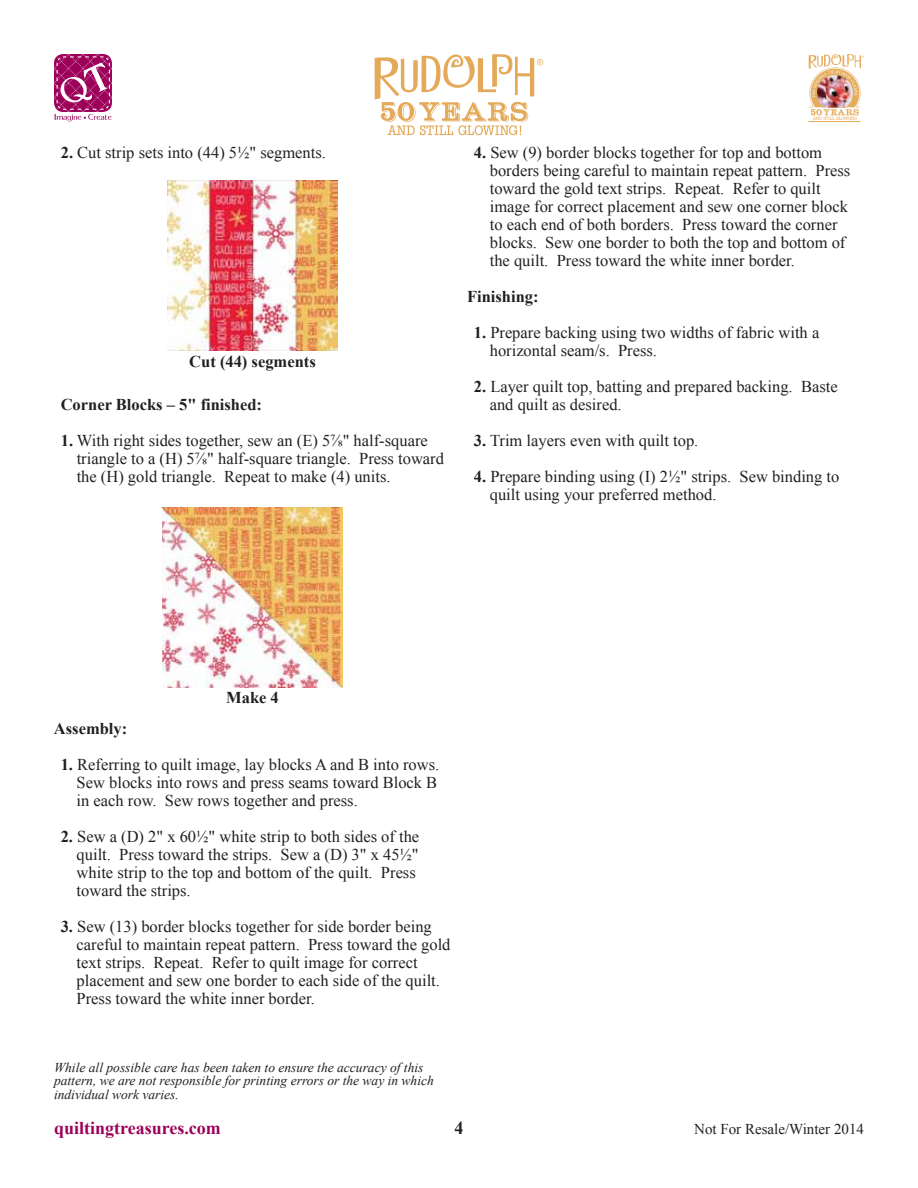
<style>
.page{position:relative;width:918px;height:1188px;background:#fff}
.page>*{position:absolute;margin:0;border:0;box-sizing:border-box;transform-origin:0 0}
.t1{font:700 18px "Times New Roman";color:#9c0059}
.t2{font:700 18px "Times New Roman";color:#231f20}
.t3{font:16.5px/18px "Times New Roman";color:#231f20}
.t4{font:700 16.5px "Times New Roman";color:#231f20}
.t5{font:15px "Times New Roman";color:#231f20}
.t6{font:italic 13.5px/13.5px "Times New Roman";color:#231f20}
.s1{font-weight:700}
</style>
<div class="page">
<svg style="left:54px;top:54px;width:58px;height:68px"></svg>
<svg style="left:375px;top:54px;width:168px;height:81px"></svg>
<hr style="left:809px;top:121px;width:51px;height:1px;background:#e4ab5a">
<img style="left:809px;top:54px;width:55px;height:66px">
<img style="left:168px;top:180px;width:169px;height:171px">
<img style="left:162px;top:508px;width:181px;height:179px">
<p class="t3" style="left:61px;top:143px;width:267px"><span class="s1">2.</span> Cut strip sets into (44) 5½" segments.</p>
<p class="t4" style="left:189px;top:350px;width:128px">Cut (44) segments</p>
<p class="t4" style="left:61px;top:393px;width:203px">Corner Blocks – 5" finished:</p>
<p class="t3" style="left:77px;top:431px;width:369px;text-indent:-16px"><span class="s1">1.</span> With right sides together, sew an (E) 5⅞" half-square triangle to a (H) 5⅞" half-square triangle. Press toward the (H) gold triangle. Repeat to make (4) units.</p>
<p class="t3" style="left:490px;top:143px;width:362px;text-indent:-16px"><span class="s1">4.</span> Sew (9) border blocks together for top and bottom borders being careful to maintain repeat pattern. Press toward the gold text strips. Repeat. Refer to quilt image for correct placement and sew one corner block to each end of both borders. Press toward the corner blocks. Sew one border to both the top and bottom of the quilt. Press toward the white inner border.</p>
<p class="t4" style="left:467px;top:285px;width:73px">Finishing:</p>
<p class="t3" style="left:490px;top:323px;width:331px;text-indent:-16px"><span class="s1">1.</span> Prepare backing using two widths of fabric with a horizontal seam/s. Press.</p>
<p class="t3" style="left:490px;top:377px;width:349px;text-indent:-16px"><span class="s1">2.</span> Layer quilt top, batting and prepared backing. Baste and quilt as desired.</p>
<p class="t3" style="left:474px;top:431px;width:226px"><span class="s1">3.</span> Trim layers even with quilt top.</p>
<p class="t3" style="left:490px;top:467px;width:351px;text-indent:-16px"><span class="s1">4.</span> Prepare binding using (I) 2½" strips. Sew binding to quilt using your preferred method.</p>
<p class="t4" style="left:226px;top:686px;width:54px">Make 4</p>
<p class="t4" style="left:54px;top:717px;width:75px">Assembly:</p>
<p class="t3" style="left:77px;top:755px;width:364px;text-align:justify;text-indent:-16px"><span class="s1">1.</span> Referring to quilt image, lay blocks A and B into rows.<br>Sew blocks into rows and press seams toward Block B in each row. Sew rows together and press.</p>
<p class="t3" style="left:77px;top:827px;width:344px;text-indent:-16px"><span class="s1">2.</span> Sew a (D) 2" x 60½" white strip to both sides of the quilt. Press toward the strips. Sew a (D) 3" x 45½" white strip to the top and bottom of the quilt. Press toward the strips.</p>
<p class="t3" style="left:77px;top:917px;width:375px;text-indent:-16px"><span class="s1">3.</span> Sew (13) border blocks together for side border being careful to maintain repeat pattern. Press toward the gold text strips. Repeat. Refer to quilt image for correct placement and sew one border to each side of the quilt.<br>Press toward the white inner border.</p>
<p class="t6" style="left:54px;top:1060px;width:381px">While all possible care has been taken to ensure the accuracy of this pattern, we are not responsible for printing errors or the way in which individual work varies.</p>
<p class="t1" style="left:54px;top:1116px;width:168px">quiltingtreasures.com</p>
<p class="t2" style="left:454px;top:1116px;width:10px">4</p>
<p class="t5" style="left:694px;top:1119px;width:171px">Not For Resale/Winter 2014</p>
</div>
